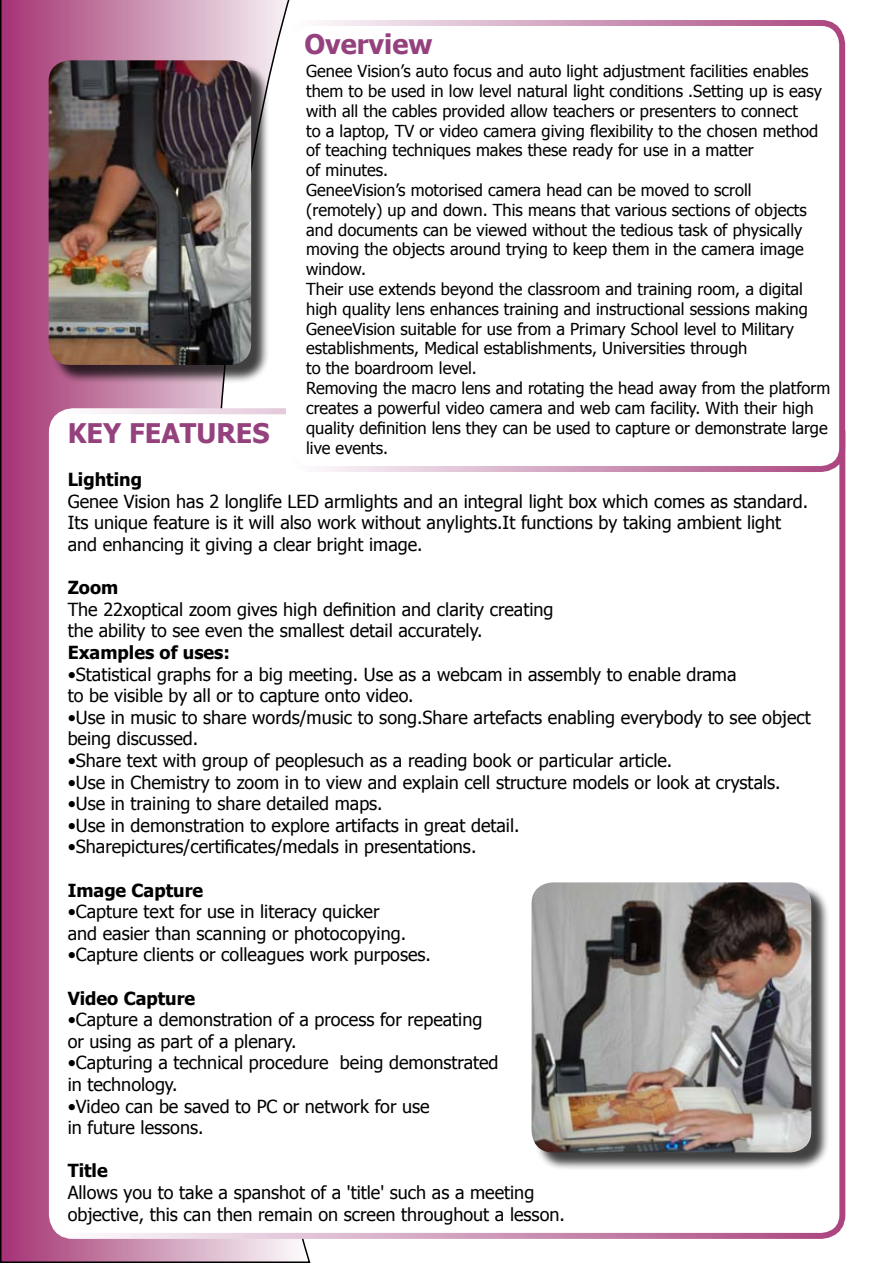
<style>
.page{position:relative;width:893px;height:1263px;background:#fff}
.page>*{position:absolute;margin:0;border:0;box-sizing:border-box;transform-origin:0 0}
.t1{font:700 27px "Tahoma";color:#95417e}
.t2{font:18px/21.6px "Tahoma";color:#000}
.t3{font:700 18px "Tahoma";color:#000}
.t4{font:16.5px/19.8px "Tahoma";color:#000}
</style>
<div class="page">
<svg style="left:0;top:0;width:311px;height:1263px;background:#b56392"></svg>
<div style="left:52px;top:411px;width:790px;height:825px;background:#fff;border-radius:21px"></div>
<div style="left:49px;top:408px;width:796px;height:831px;border:6px solid #fff;border-radius:21px"></div>
<div style="left:289px;top:23px;width:553px;height:446px;background:#fff;border-radius:21px"></div>
<div style="left:286px;top:20px;width:559px;height:452px;border:6px solid #fff;border-radius:21px"></div>
<div style="left:534px;top:885px;width:302px;height:292px;background:#000;opacity:.75"></div>
<img style="left:531px;top:882px;width:280px;height:270px">
<div style="left:51px;top:63px;width:225px;height:327px;background:#000;opacity:.75"></div>
<img style="left:49px;top:60px;width:202px;height:305px">
<h1 class="t1" style="left:304px;top:25px;width:130px">Overview</h1>
<p class="t4" style="left:306px;top:61px;width:526px">Genee Vision’s auto focus and auto light adjustment facilities enables them to be used in low level natural light conditions .Setting up is easy with all the cables provided allow teachers or presenters to connect<br>to a laptop, TV or video camera giving flexibility to the chosen method of teaching techniques makes these ready for use in a matter<br>of minutes.<br>GeneeVision’s motorised camera head can be moved to scroll (remotely) up and down. This means that various sections of objects and documents can be viewed without the tedious task of physically moving the objects around trying to keep them in the camera image window.<br>Their use extends beyond the classroom and training room, a digital high quality lens enhances training and instructional sessions making GeneeVision suitable for use from a Primary School level to Military establishments, Medical establishments, Universities through<br>to the boardroom level.<br>Removing the macro lens and rotating the head away from the platform creates a powerful video camera and web cam facility. With their high quality definition lens they can be used to capture or demonstrate large live events.</p>
<h1 class="t1" style="left:68px;top:414px;width:203px">KEY FEATURES</h1>
<p class="t3" style="left:68px;top:467px;width:76px">Lighting</p>
<p class="t2" style="left:68px;top:489px;width:742px">Genee Vision has 2 longlife LED armlights and an integral light box which comes as standard.<br>Its unique feature is it will also work without anylights.It functions by taking ambient light and enhancing it giving a clear bright image.</p>
<p class="t3" style="left:68px;top:575px;width:52px">Zoom</p>
<p class="t2" style="left:68px;top:597px;width:487px">The 22xoptical zoom gives high definition and clarity creating the ability to see even the smallest detail accurately.</p>
<p class="t3" style="left:68px;top:640px;width:164px">Examples of uses:</p>
<p class="t2" style="left:68px;top:662px;width:670px">•Statistical graphs for a big meeting. Use as a webcam in assembly to enable drama to be visible by all or to capture onto video.</p>
<p class="t2" style="left:68px;top:705px;width:745px">•Use in music to share words/music to song.Share artefacts enabling everybody to see object being discussed.</p>
<p class="t2" style="left:68px;top:749px;width:606px">•Share text with group of peoplesuch as a reading book or particular article.</p>
<p class="t2" style="left:68px;top:770px;width:714px">•Use in Chemistry to zoom in to view and explain cell structure models or look at crystals.</p>
<p class="t2" style="left:68px;top:792px;width:317px">•Use in training to share detailed maps.</p>
<p class="t2" style="left:68px;top:813px;width:453px">•Use in demonstration to explore artifacts in great detail.</p>
<p class="t2" style="left:68px;top:835px;width:410px">•Sharepictures/certificates/medals in presentations.</p>
<p class="t3" style="left:68px;top:877px;width:137px">Image Capture</p>
<p class="t2" style="left:68px;top:900px;width:340px">•Capture text for use in literacy quicker and easier than scanning or photocopying.</p>
<p class="t2" style="left:68px;top:943px;width:365px">•Capture clients or colleagues work purposes.</p>
<p class="t3" style="left:68px;top:985px;width:129px">Video Capture</p>
<p class="t2" style="left:68px;top:1008px;width:416px">•Capture a demonstration of a process for repeating or using as part of a plenary.</p>
<p class="t2" style="left:68px;top:1051px;width:432px">•Capturing a technical procedure being demonstrated in technology.</p>
<p class="t2" style="left:68px;top:1094px;width:363px">•Video can be saved to PC or network for use in future lessons.</p>
<p class="t3" style="left:68px;top:1158px;width:42px">Title</p>
<p class="t2" style="left:68px;top:1181px;width:499px">Allows you to take a spanshot of a 'title' such as a meeting objective, this can then remain on screen throughout a lesson.</p>
</div>
